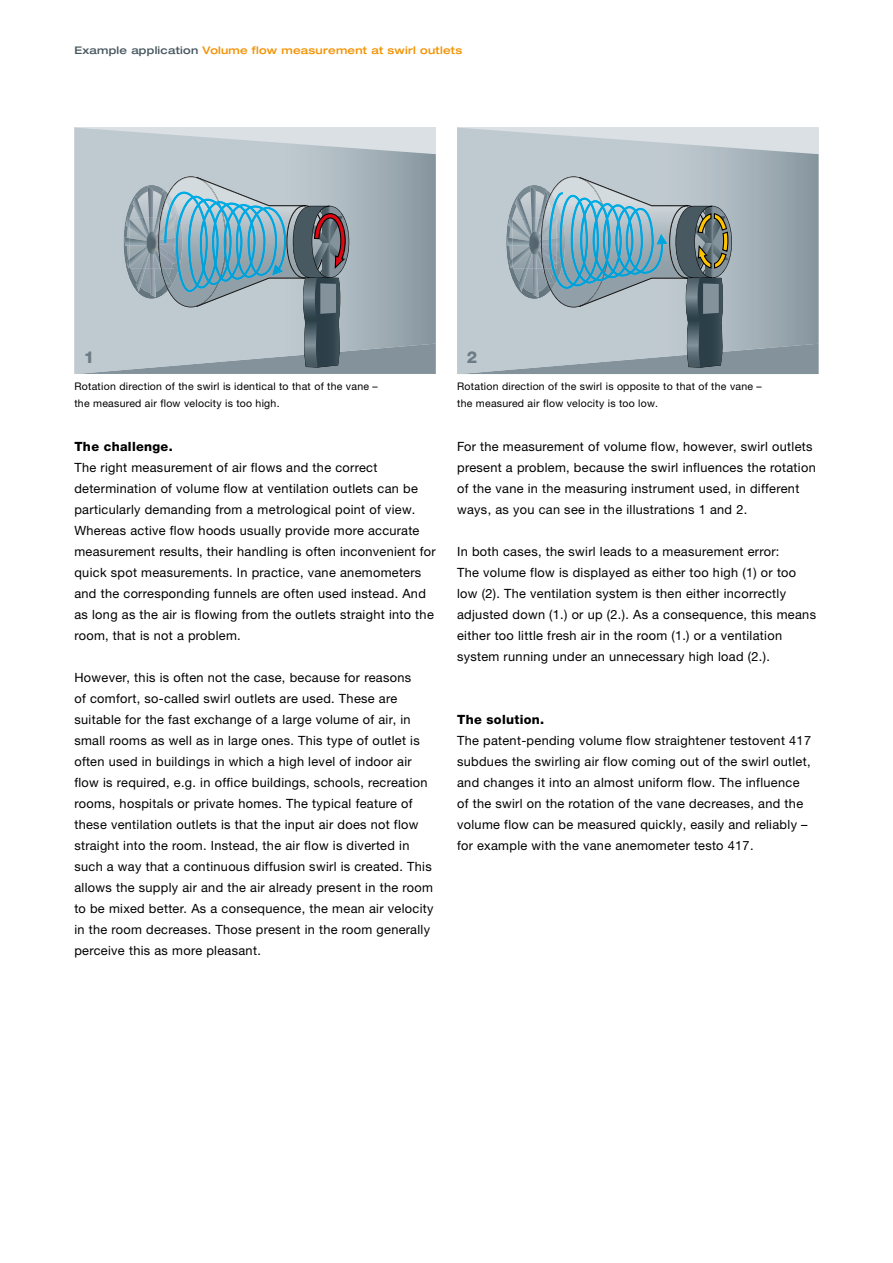
<style>
.page{position:relative;width:893px;height:1263px;background:#fff}
.page>*{position:absolute;margin:0;border:0;box-sizing:border-box;transform-origin:0 0}
.t1{font:800 16.5px "Helvetica Neue LTW1 G";color:#6c7c85}
.t2{font:12.75px/21px "Helvetica Neue LTW1 G";letter-spacing:.025em;color:#000}
.t3{font:800 12.75px "Helvetica Neue LTW1 G";letter-spacing:.025em;color:#000}
.t4{font:10.5px/16.5px "Helvetica Neue LTW1 G";letter-spacing:.025em;color:#000}
.t5{font:500 expanded 10.5px "Helvetica Neue LTW1 G";letter-spacing:.025em;color:#f39200}
.s1{color:#495961}
</style>
<div class="page">
<svg style="left:74px;top:128px;width:362px;height:246px;background:#aebac1"></svg>
<svg style="left:125px;top:176px;width:224px;height:192px;background:#93a8b3"></svg>
<svg style="left:457px;top:128px;width:361px;height:246px;background:#aebac1"></svg>
<svg style="left:507px;top:176px;width:225px;height:192px;background:#93a9b3"></svg>
<p class="t5" style="left:74px;top:43px;width:389px"><span class="s1">Example application</span> Volume flow measurement at swirl outlets</p>
<p class="t1" style="left:84px;top:347px;width:12px">1</p>
<p class="t1" style="left:467px;top:347px;width:12px">2</p>
<p class="t4" style="left:74px;top:378px;width:305px">Rotation direction of the swirl is identical to that of the vane – the measured air flow velocity is too high.</p>
<p class="t3" style="left:74px;top:439px;width:100px">The challenge.</p>
<p class="t2" style="left:74px;top:457px;width:363px">The right measurement of air flows and the correct determination of volume flow at ventilation outlets can be particularly demanding from a metrological point of view.<br>Whereas active flow hoods usually provide more accurate measurement results, their handling is often inconvenient for quick spot measurements. In practice, vane anemometers and the corresponding funnels are often used instead. And as long as the air is flowing from the outlets straight into the room, that is not a problem.</p>
<p class="t2" style="left:74px;top:667px;width:361px">However, this is often not the case, because for reasons<br>of comfort, so-called swirl outlets are used. These are suitable for the fast exchange of a large volume of air, in small rooms as well as in large ones. This type of outlet is often used in buildings in which a high level of indoor air flow is required, e.g. in office buildings, schools, recreation rooms, hospitals or private homes. The typical feature of these ventilation outlets is that the input air does not flow straight into the room. Instead, the air flow is diverted in such a way that a continuous diffusion swirl is created. This allows the supply air and the air already present in the room to be mixed better. As a consequence, the mean air velocity in the room decreases. Those present in the room generally perceive this as more pleasant.</p>
<p class="t4" style="left:457px;top:378px;width:306px">Rotation direction of the swirl is opposite to that of the vane – the measured air flow velocity is too low.</p>
<p class="t2" style="left:457px;top:436px;width:360px">For the measurement of volume flow, however, swirl outlets present a problem, because the swirl influences the rotation of the vane in the measuring instrument used, in different ways, as you can see in the illustrations 1 and 2.</p>
<p class="t2" style="left:457px;top:541px;width:360px">In both cases, the swirl leads to a measurement error:<br>The volume flow is displayed as either too high (1) or too low (2). The ventilation system is then either incorrectly adjusted down (1.) or up (2.). As a consequence, this means either too little fresh air in the room (1.) or a ventilation system running under an unnecessary high load (2.).</p>
<p class="t3" style="left:457px;top:712px;width:89px">The solution.</p>
<p class="t2" style="left:457px;top:730px;width:355px">The patent-pending volume flow straightener testovent 417 subdues the swirling air flow coming out of the swirl outlet, and changes it into an almost uniform flow. The influence of the swirl on the rotation of the vane decreases, and the volume flow can be measured quickly, easily and reliably – for example with the vane anemometer testo 417.</p>
</div>
